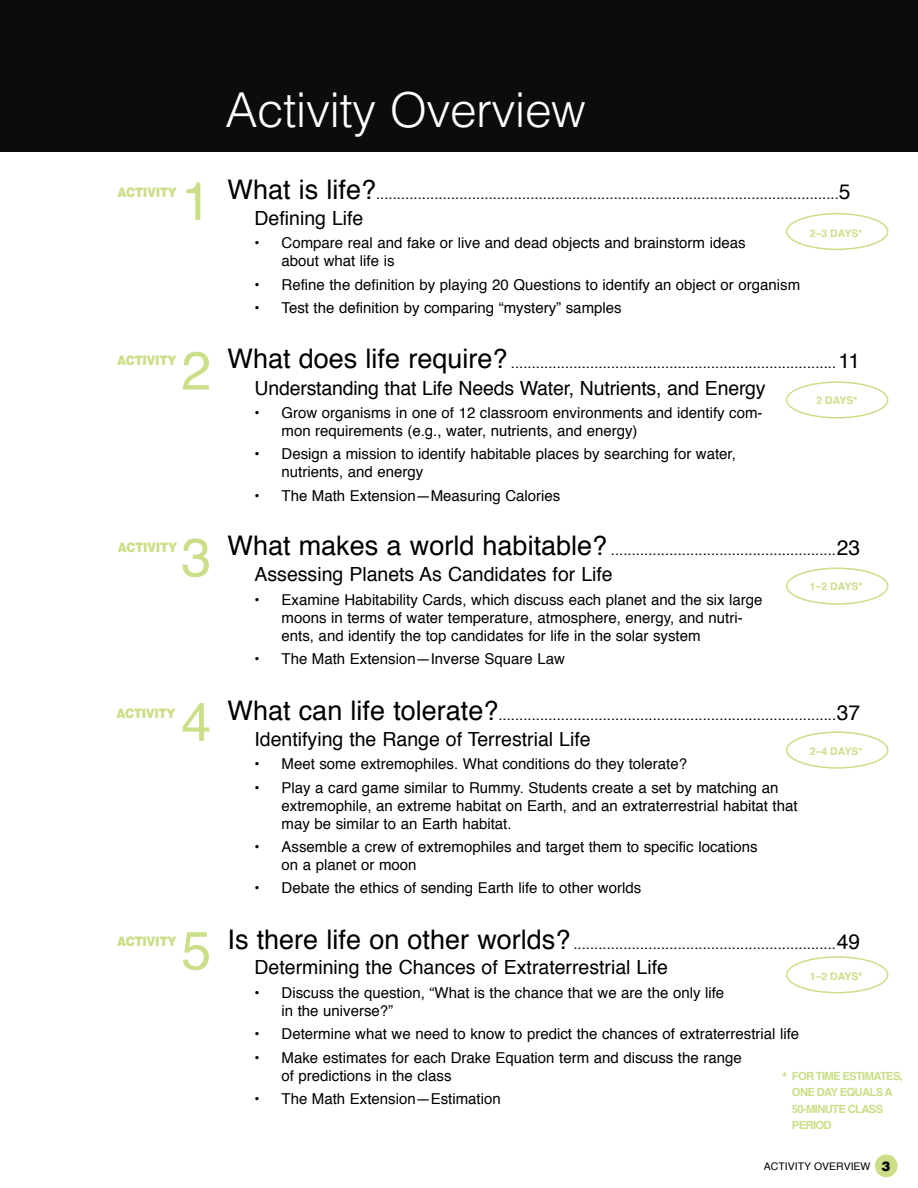
<style>
.page{position:relative;width:918px;height:1188px;background:#fff}
.page>*{position:absolute;margin:0;border:0;box-sizing:border-box;transform-origin:0 0}
.t1{font:300 48px "Helvetica";letter-spacing:-.01em;color:#fff}
.t2{font:19.5px "Helvetica";color:#000}
.t3{font:15px/18px "Helvetica";color:#000}
.t4{font:900 13.35px "Helvetica";letter-spacing:-.04em;color:#cadf88;scale:.88 1}
.t5{font:700 11.25px/16.5px "Helvetica";letter-spacing:-.06em;color:#cadf88}
.t6{font:700 10.5px "Helvetica";color:#cadf88}
.t7{font:10.5px "Helvetica";color:#000}
.s1{font-size:54px;color:#cadf88}
.s2{font-size:27px}
.s3{font-size:21px}
.s4{font-size:13.5px}
.s5{font-weight:900;font-size:13.5px}
</style>
<div class="page">
<div style="left:0;top:0;width:918px;height:151px;background:#0c0c0d"></div>
<div style="left:786px;top:213px;width:102px;height:37px;border:2px solid #cadf88;border-radius:50%"></div>
<div style="left:786px;top:381px;width:102px;height:38px;border:2px solid #cadf88;border-radius:50%"></div>
<div style="left:786px;top:568px;width:102px;height:37px;border:2px solid #cadf88;border-radius:50%"></div>
<div style="left:786px;top:731px;width:102px;height:38px;border:2px solid #cadf88;border-radius:50%"></div>
<div style="left:786px;top:956px;width:102px;height:37px;border:2px solid #cadf88;border-radius:50%"></div>
<div style="left:875px;top:1155px;width:23px;height:22px;background:#cadf88;border-radius:50%"></div>
<h1 class="t1" style="left:226px;top:80px;width:362px">Activity Overview</h1>
<p class="t4" style="left:118px;top:184px;width:69px">ACTIVITY</p>
<p class="t3" style="left:181px;top:184px;width:671px"><span class="s1">1</span> <span class="s2">What is life?</span>...............................................................................................................<span class="s3">5</span></p>
<h2 class="t2" style="left:255px;top:202px;width:110px">Defining Life</h2>
<p class="t3" style="left:282px;top:234px;width:465px;text-indent:-27px">• Compare real and fake or live and dead objects and brainstorm ideas about what life is</p>
<p class="t3" style="left:255px;top:275px;width:547px">• Refine the definition by playing 20 Questions to identify an object or organism</p>
<p class="t3" style="left:255px;top:299px;width:369px">• Test the definition by comparing “mystery” samples</p>
<p class="t6" style="left:810px;top:223px;width:54px">2–3 DAYS*</p>
<p class="t3" style="left:181px;top:353px;width:680px"><span class="s1">2</span> <span class="s2">What does life require?</span> ..............................................................................<span class="s3">11</span></p>
<p class="t4" style="left:117px;top:352px;width:69px">ACTIVITY</p>
<h2 class="t2" style="left:255px;top:371px;width:513px">Understanding that Life Needs Water, Nutrients, and Energy</h2>
<p class="t3" style="left:282px;top:403px;width:483px;text-indent:-27px">• Grow organisms in one of 12 classroom environments and identify com&shy;mon requirements (e.g., water, nutrients, and energy)</p>
<p class="t3" style="left:282px;top:445px;width:456px;text-indent:-27px">• Design a mission to identify habitable places by searching for water, nutrients, and energy</p>
<p class="t3" style="left:255px;top:486px;width:307px">• The Math Extension—Measuring Calories</p>
<p class="t3" style="left:181px;top:541px;width:680px"><span class="s1">3</span> <span class="s2">What makes a world habitable?</span> ......................................................<span class="s3">23</span></p>
<p class="t6" style="left:816px;top:391px;width:43px">2 DAYS*</p>
<p class="t4" style="left:118px;top:540px;width:69px">ACTIVITY</p>
<h2 class="t2" style="left:255px;top:558px;width:360px">Assessing Planets As Candidates for Life</h2>
<p class="t3" style="left:282px;top:590px;width:483px;text-indent:-27px">• Examine Habitability Cards, which discuss each planet and the six large moons in terms of water temperature, atmosphere, energy, and nutri&shy;ents, and identify the top candidates for life in the solar system</p>
<p class="t3" style="left:255px;top:649px;width:312px">• The Math Extension—Inverse Square Law</p>
<p class="t3" style="left:181px;top:705px;width:680px"><span class="s1">4</span> <span class="s2">What can life tolerate?</span>.................................................................................<span class="s3">37</span></p>
<p class="t6" style="left:810px;top:577px;width:54px">1–2 DAYS*</p>
<p class="t4" style="left:116px;top:705px;width:69px">ACTIVITY</p>
<h2 class="t2" style="left:255px;top:722px;width:338px">Identifying the Range of Terrestrial Life</h2>
<p class="t3" style="left:255px;top:755px;width:434px">• Meet some extremophiles. What conditions do they tolerate?</p>
<p class="t3" style="left:282px;top:778px;width:518px;text-indent:-27px">• Play a card game similar to Rummy. Students create a set by matching an extremophile, an extreme habitat on Earth, and an extraterrestrial habitat that may be similar to an Earth habitat.</p>
<p class="t3" style="left:282px;top:837px;width:478px;text-indent:-27px">• Assemble a crew of extremophiles and target them to specific locations on a planet or moon</p>
<p class="t3" style="left:255px;top:879px;width:388px">• Debate the ethics of sending Earth life to other worlds</p>
<p class="t3" style="left:181px;top:934px;width:680px"><span class="s1">5</span> <span class="s2">Is there life on other worlds?</span> ...............................................................<span class="s3">49</span></p>
<p class="t6" style="left:810px;top:742px;width:54px">2–4 DAYS*</p>
<p class="t4" style="left:117px;top:933px;width:69px">ACTIVITY</p>
<h2 class="t2" style="left:255px;top:951px;width:415px">Determining the Chances of Extraterrestrial Life</h2>
<p class="t3" style="left:282px;top:983px;width:444px;text-indent:-27px">• Discuss the question, “What is the chance that we are the only life in the universe?”</p>
<p class="t3" style="left:255px;top:1024px;width:546px">• Determine what we need to know to predict the chances of extraterrestrial life</p>
<p class="t3" style="left:282px;top:1048px;width:462px;text-indent:-27px">• Make estimates for each Drake Equation term and discuss the range of predictions in the class</p>
<p class="t3" style="left:255px;top:1089px;width:248px">• The Math Extension—Estimation</p>
<p class="t6" style="left:810px;top:967px;width:54px">1–2 DAYS*</p>
<p class="t5" style="left:792px;top:1067px;width:113px;text-indent:-10px"><span class="s4">*</span> FOR TIME ESTIMATES,<br>ONE DAY EQUALS A<br>50-MINUTE CLASS<br>PERIOD</p>
<p class="t7" style="left:764px;top:1157px;width:128px">ACTIVITY OVERVIEW <span class="s5">3</span></p>
</div>
